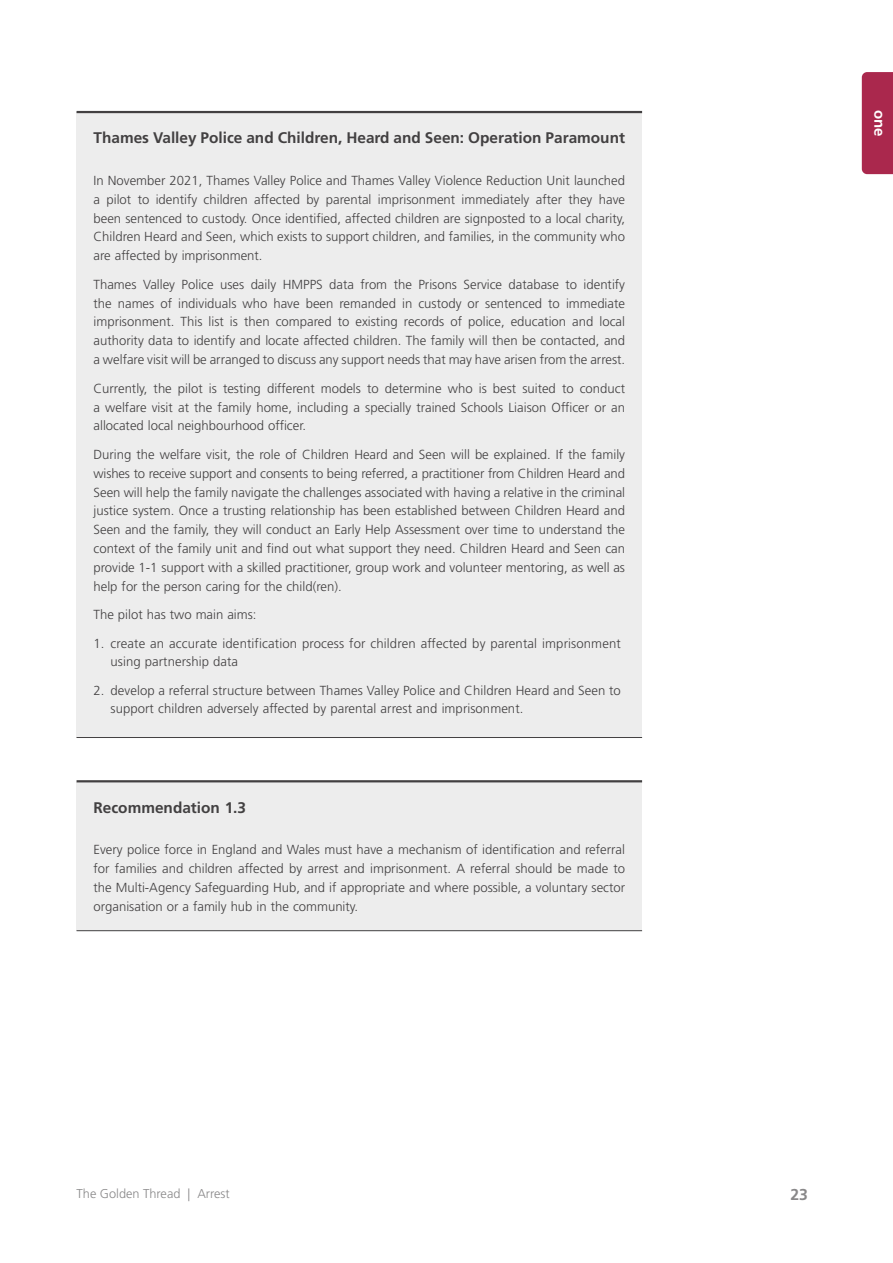
<style>
.page{position:relative;width:893px;height:1263px;background:#fff}
.page>*{position:absolute;margin:0;border:0;box-sizing:border-box;transform-origin:0 0}
.t1{font:700 15.75px "Frutiger LT Std";color:#898889}
.t2{font:700 15.3px "Frutiger LT Std";color:#424041}
.t3{font:700 15px "Frutiger LT Std";color:#fff}
.t4{font:300 13.2px/18.8px "Frutiger LT Std";color:#424041;text-align:justify}
.t5{font:300 12.75px "Frutiger LT Std";color:#898889}
</style>
<div class="page">
<div style="left:862px;top:72px;width:31px;height:102px;background:#aa284d"></div>
<div style="left:77px;top:113px;width:565px;height:51px;background:#ededed"></div>
<hr style="left:77px;top:111px;width:565px;height:2px;background:#424041">
<div style="left:77px;top:152px;width:565px;height:128px;background:#ededed"></div>
<div style="left:77px;top:256px;width:565px;height:128px;background:#ededed"></div>
<div style="left:77px;top:360px;width:565px;height:91px;background:#ededed"></div>
<div style="left:77px;top:426px;width:565px;height:185px;background:#ededed"></div>
<div style="left:77px;top:586px;width:565px;height:54px;background:#ededed"></div>
<div style="left:77px;top:615px;width:565px;height:76px;background:#ededed"></div>
<div style="left:77px;top:661px;width:565px;height:77px;background:#ededed"></div>
<hr style="left:77px;top:737px;width:565px;height:1px;background:#424041">
<div style="left:77px;top:782px;width:565px;height:51px;background:#ededed"></div>
<hr style="left:77px;top:780px;width:565px;height:2px;background:#424041">
<div style="left:77px;top:821px;width:565px;height:110px;background:#ededed"></div>
<hr style="left:77px;top:930px;width:565px;height:1px;background:#424041">
<p class="t2" style="left:94px;top:129px;width:533px">Thames Valley Police and Children, Heard and Seen: Operation Paramount</p>
<p class="t4" style="left:94px;top:171px;width:533px">In November 2021, Thames Valley Police and Thames Valley Violence Reduction Unit launched a pilot to identify children affected by parental imprisonment immediately after they have been sentenced to custody. Once identified, affected children are signposted to a local charity, Children Heard and Seen, which exists to support children, and families, in the community who are affected by imprisonment.</p>
<p class="t4" style="left:94px;top:275px;width:533px">Thames Valley Police uses daily HMPPS data from the Prisons Service database to identify the names of individuals who have been remanded in custody or sentenced to immediate imprisonment. This list is then compared to existing records of police, education and local authority data to identify and locate affected children. The family will then be contacted, and a welfare visit will be arranged to discuss any support needs that may have arisen from the arrest.</p>
<p class="t4" style="left:94px;top:379px;width:533px">Currently, the pilot is testing different models to determine who is best suited to conduct a welfare visit at the family home, including a specially trained Schools Liaison Officer or an allocated local neighbourhood officer.</p>
<p class="t4" style="left:94px;top:445px;width:533px">During the welfare visit, the role of Children Heard and Seen will be explained. If the family wishes to receive support and consents to being referred, a practitioner from Children Heard and Seen will help the family navigate the challenges associated with having a relative in the criminal justice system. Once a trusting relationship has been established between Children Heard and Seen and the family, they will conduct an Early Help Assessment over time to understand the context of the family unit and find out what support they need. Children Heard and Seen can provide 1-1 support with a skilled practitioner, group work and volunteer mentoring, as well as help for the person caring for the child(ren).</p>
<p class="t4" style="left:94px;top:606px;width:165px">The pilot has two main aims:</p>
<p class="t4" style="left:111px;top:634px;width:512px;line-height:18.3px;text-indent:-17px">1. create an accurate identification process for children affected by parental imprisonment using partnership data</p>
<p class="t4" style="left:111px;top:681px;width:512px;text-indent:-17px">2. develop a referral structure between Thames Valley Police and Children Heard and Seen to support children adversely affected by parental arrest and imprisonment.</p>
<p class="t2" style="left:94px;top:798px;width:154px">Recommendation 1.3</p>
<p class="t4" style="left:94px;top:840px;width:533px">Every police force in England and Wales must have a mechanism of identification and referral for families and children affected by arrest and imprisonment. A referral should be made to the Multi-Agency Safeguarding Hub, and if appropriate and where possible, a voluntary sector organisation or a family hub in the community.</p>
<p class="t3" style="left:888px;top:110px;width:28px;rotate:90deg">one</p>
<p class="t5" style="left:77px;top:1186px;width:155px">The Golden Thread | Arrest</p>
<p class="t1" style="left:790px;top:1186px;width:19px">23</p>
</div>
